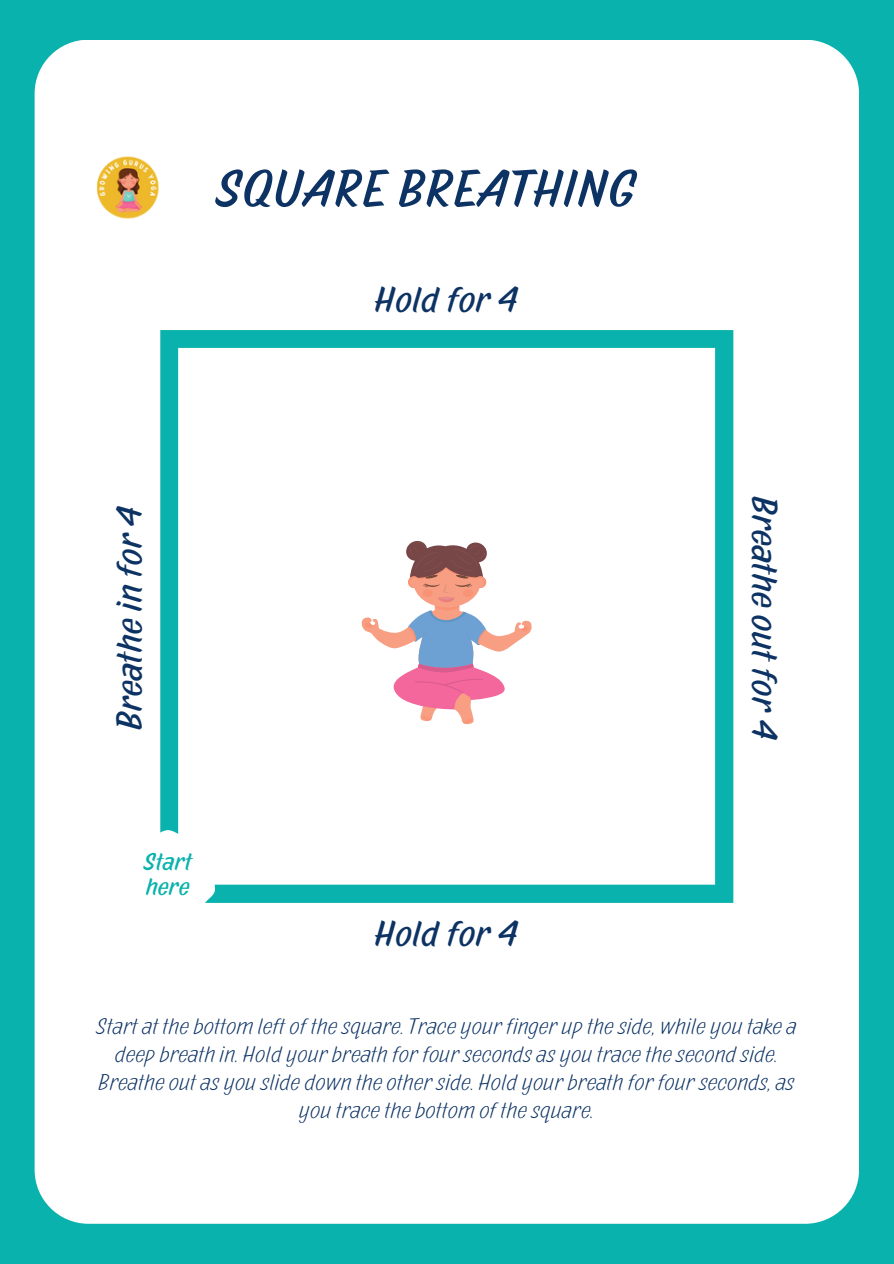
<style>
.page{position:relative;width:894px;height:1264px;background:#fff}
.page>*{position:absolute;margin:0;border:0;box-sizing:border-box;transform-origin:0 0}
.t1{font:700 52.5px "Pinatas Marks";color:#0d3364}
.t2{font:700 36px "Pinatas Marks";color:#0d3364}
.t3{font:700 24.15px/24.8px "Pinatas Marks";color:#09b2ac}
.t4{font:22.5px/28.2px "Pinatas Marks";color:#0d3364;text-align:center}
</style>
<div class="page">
<div style="left:0;top:0;width:893px;height:1263px;background:#09b2ac"></div>
<div style="left:35px;top:40px;width:823px;height:1183px;background:#fff;border-radius:54px"></div>
<svg style="left:160px;top:330px;width:573px;height:572px"></svg>
<svg style="left:160px;top:830px;width:55px;height:73px"></svg>
<svg style="left:361px;top:539px;width:170px;height:185px"></svg>
<img style="left:96px;top:156px;width:63px;height:63px">
<h2 class="t1" style="left:216px;top:155px;width:423px">SQUARE BREATHING</h2>
<p class="t2" style="left:106px;top:730px;width:226px;rotate:-90deg">Breathe in for 4</p>
<h3 class="t3" style="left:144px;top:850px;width:50px">Start here</h3>
<h2 class="t2" style="left:374px;top:277px;width:145px">Hold for 4</h2>
<h1 class="t2" style="left:374px;top:910px;width:145px">Hold for 4</h1>
<h2 class="t2" style="left:787px;top:495px;width:246px;rotate:90deg">Breathe out for 4</h2>
<p class="t4" style="left:97px;top:1012px;width:701px">Start at the bottom left of the square. Trace your finger up the side, while you take a deep breath in. Hold your breath for four seconds as you trace the second side.<br>Breathe out as you slide down the other side. Hold your breath for four seconds, as you trace the bottom of the square.</p>
</div>
